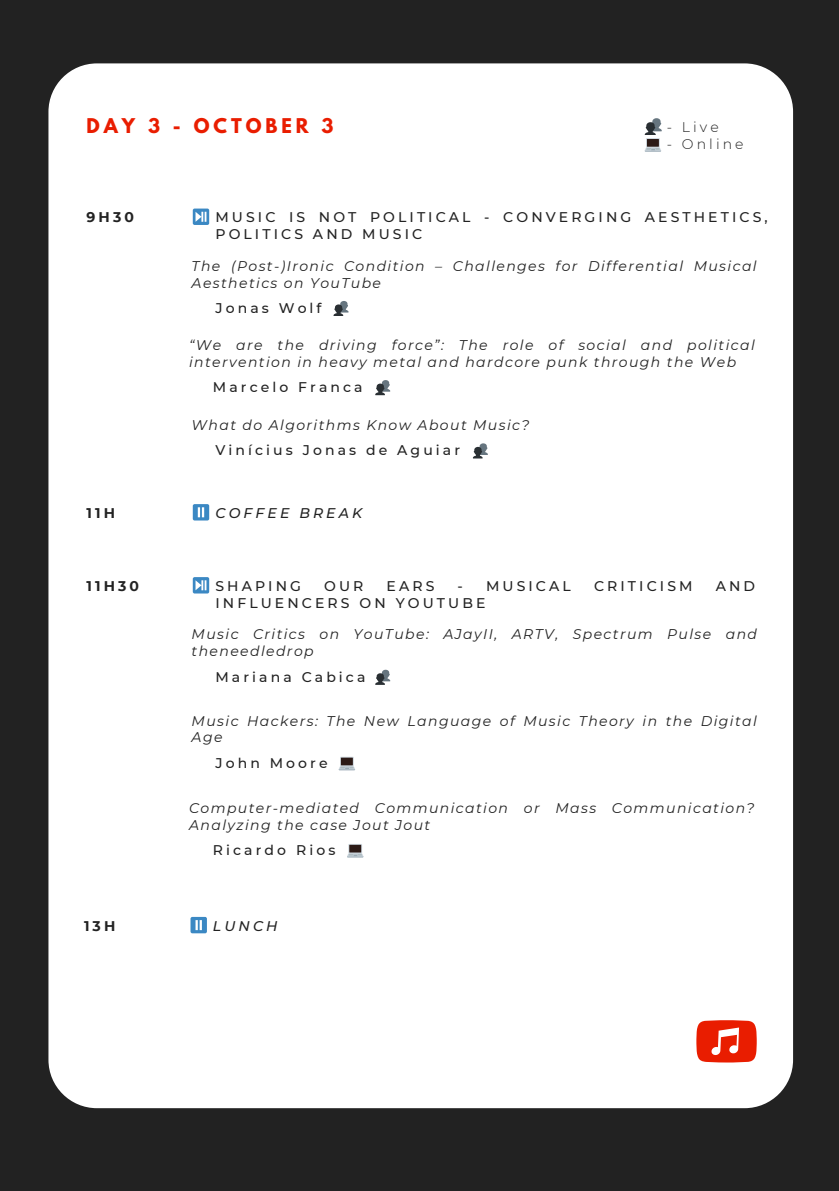
<style>
.page{position:relative;width:839px;height:1191px;background:#fff}
.page>*{position:absolute;margin:0;border:0;box-sizing:border-box;transform-origin:0 0}
.t1{font:700 18px "League Spartan";letter-spacing:.22em;color:#e91d00}
.t2{font:italic 14px/17px "Montserrat";letter-spacing:.1em;color:#222}
.t3{font:500 14px/17px "Montserrat";letter-spacing:.22em;color:#222}
.t4{font:italic 500 14px "Montserrat";letter-spacing:.22em;color:#222}
.t5{font:700 14px "Montserrat";letter-spacing:.22em;color:#222}
.t6{font:300 14px "Montserrat";letter-spacing:.22em;color:#222}
</style>
<div class="page">
<div style="left:0;top:0;width:838px;height:1191px;background:#222"></div>
<div style="left:48px;top:63px;width:745px;height:1045px;background:#fff;border-radius:48px"></div>
<svg style="left:696px;top:1020px;width:60px;height:43px;background:#ed472f"></svg>
<svg style="left:193px;top:504px;width:16px;height:17px"></svg>
<svg style="left:198px;top:507px;width:6px;height:10px"></svg>
<div style="left:190px;top:917px;width:17px;height:16px;background:#3b88c3;border-radius:2px"></div>
<svg style="left:195px;top:920px;width:7px;height:10px"></svg>
<svg style="left:193px;top:209px;width:16px;height:16px"></svg>
<svg style="left:195px;top:212px;width:11px;height:10px"></svg>
<svg style="left:193px;top:577px;width:16px;height:17px"></svg>
<svg style="left:195px;top:580px;width:11px;height:10px"></svg>
<svg style="left:644px;top:118px;width:17px;height:34px"></svg>
<svg style="left:333px;top:301px;width:15px;height:15px"></svg>
<svg style="left:375px;top:380px;width:15px;height:15px"></svg>
<svg style="left:473px;top:443px;width:15px;height:15px"></svg>
<svg style="left:375px;top:670px;width:15px;height:15px"></svg>
<svg style="left:338px;top:757px;width:17px;height:13px"></svg>
<svg style="left:347px;top:844px;width:16px;height:14px"></svg>
<p class="t1" style="left:87px;top:117px;width:248px">DAY 3 - OCTOBER 3</p>
<p class="t6" style="left:666px;top:118px;width:53px">- Live</p>
<p class="t6" style="left:666px;top:135px;width:78px">- Online</p>
<p class="t5" style="left:87px;top:209px;width:49px">9H30</p>
<p class="t3" style="left:215px;top:209px;width:553px">MUSIC IS NOT POLITICAL - CONVERGING AESTHETICS,<br>POLITICS AND MUSIC</p>
<p class="t2" style="left:192px;top:257px;width:566px">The (Post-)Ironic Condition – Challenges for Differential Musical<br>Aesthetics on YouTube</p>
<p class="t3" style="left:215px;top:300px;width:108px">Jonas Wolf</p>
<p class="t2" style="left:189px;top:336px;width:567px">“We are the driving force”: The role of social and political intervention in heavy metal and hardcore punk through the Web</p>
<p class="t3" style="left:213px;top:378px;width:151px">Marcelo Franca</p>
<p class="t2" style="left:192px;top:417px;width:339px">What do Algorithms Know About Music?</p>
<p class="t3" style="left:215px;top:442px;width:246px">Vinícius Jonas de Aguiar</p>
<p class="t5" style="left:87px;top:504px;width:30px">11H</p>
<p class="t4" style="left:215px;top:504px;width:148px">COFFEE BREAK</p>
<p class="t5" style="left:87px;top:577px;width:54px">11H30</p>
<p class="t3" style="left:215px;top:577px;width:87px">SHAPING</p>
<p class="t3" style="left:324px;top:577px;width:41px">OUR</p>
<p class="t3" style="left:386px;top:577px;width:49px">EARS</p>
<p class="t3" style="left:457px;top:577px;width:115px">- MUSICAL</p>
<p class="t3" style="left:594px;top:577px;width:100px">CRITICISM</p>
<p class="t3" style="left:715px;top:577px;width:41px">AND</p>
<p class="t3" style="left:215px;top:594px;width:271px">INFLUENCERS ON YOUTUBE</p>
<p class="t2" style="left:192px;top:626px;width:567px">Music Critics on YouTube: AJayII, ARTV, Spectrum Pulse and theneedledrop</p>
<p class="t3" style="left:215px;top:668px;width:151px">Mariana Cabica</p>
<p class="t2" style="left:192px;top:712px;width:566px">Music Hackers: The New Language of Music Theory in the Digital<br>Age</p>
<p class="t3" style="left:215px;top:754px;width:114px">John Moore</p>
<p class="t2" style="left:189px;top:799px;width:567px">Computer-mediated Communication or Mass Communication?<br>Analyzing the case Jout Jout</p>
<p class="t3" style="left:213px;top:841px;width:124px">Ricardo Rios</p>
<p class="t5" style="left:84px;top:917px;width:33px">13H</p>
<p class="t4" style="left:213px;top:917px;width:66px">LUNCH</p>
</div>
